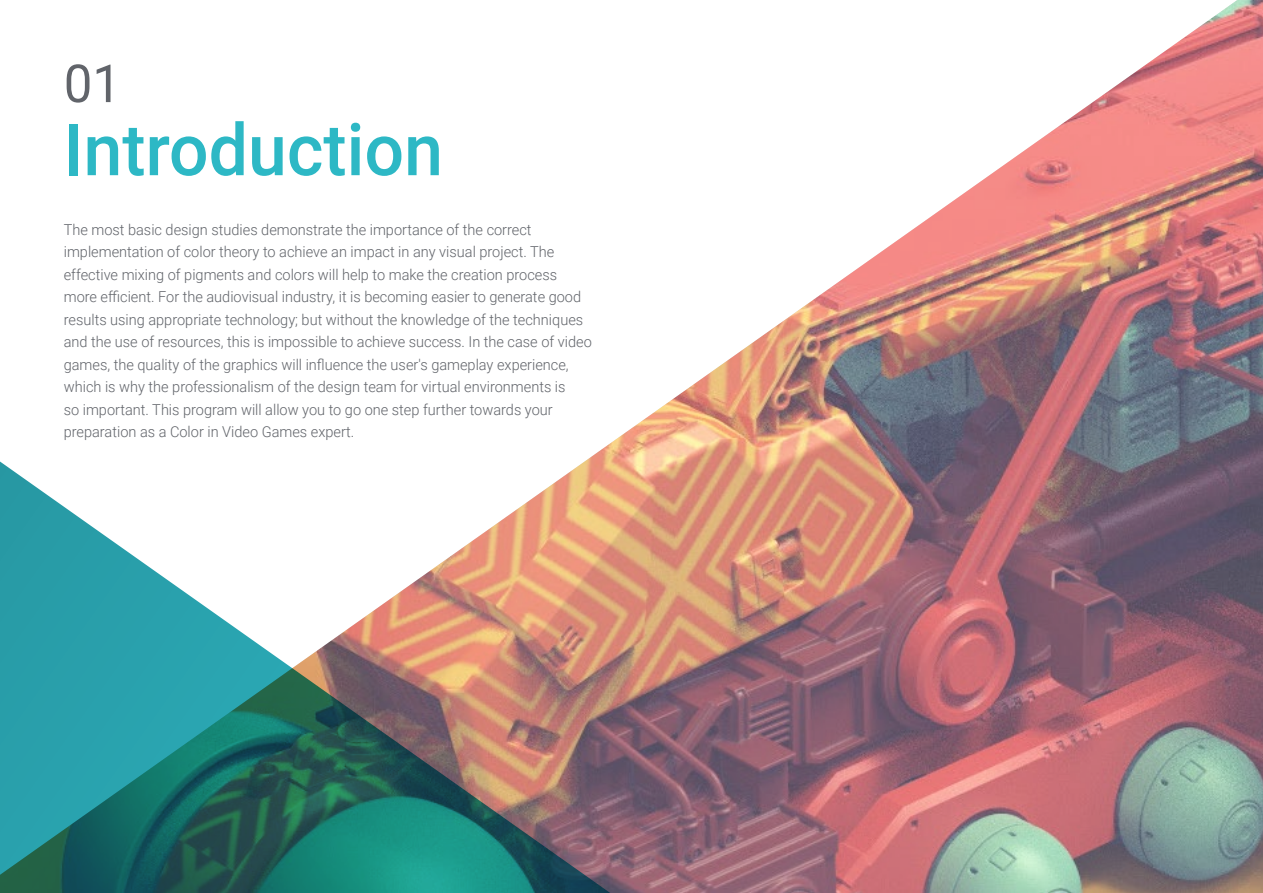
<style>
.page{position:relative;width:1263px;height:893px;background:#fff}
.page>*{position:absolute;margin:0;border:0;box-sizing:border-box;transform-origin:0 0}
.t1{font:500 72px "Roboto";color:#2db8c5}
.t2{font:52.5px "Roboto";color:#61646a}
.t3{font:300 15px/22.5px "Roboto";color:#61646a}
</style>
<div class="page">
<img style="left:606px;top:0;width:657px;height:893px">
<svg style="left:0;top:446px;width:640px;height:447px"></svg>
<h2 class="t2" style="left:64px;top:47px;width:59px">01</h2>
<h1 class="t1" style="left:64px;top:99px;width:381px">Introduction</h1>
<p class="t3" style="left:64px;top:217px;width:530px">The most basic design studies demonstrate the importance of the correct implementation of color theory to achieve an impact in any visual project. The effective mixing of pigments and colors will help to make the creation process more efficient. For the audiovisual industry, it is becoming easier to generate good results using appropriate technology; but without the knowledge of the techniques and the use of resources, this is impossible to achieve success. In the case of video games, the quality of the graphics will influence the user's gameplay experience, which is why the professionalism of the design team for virtual environments is<br>so important. This program will allow you to go one step further towards your preparation as a Color in Video Games expert.</p>
</div>
